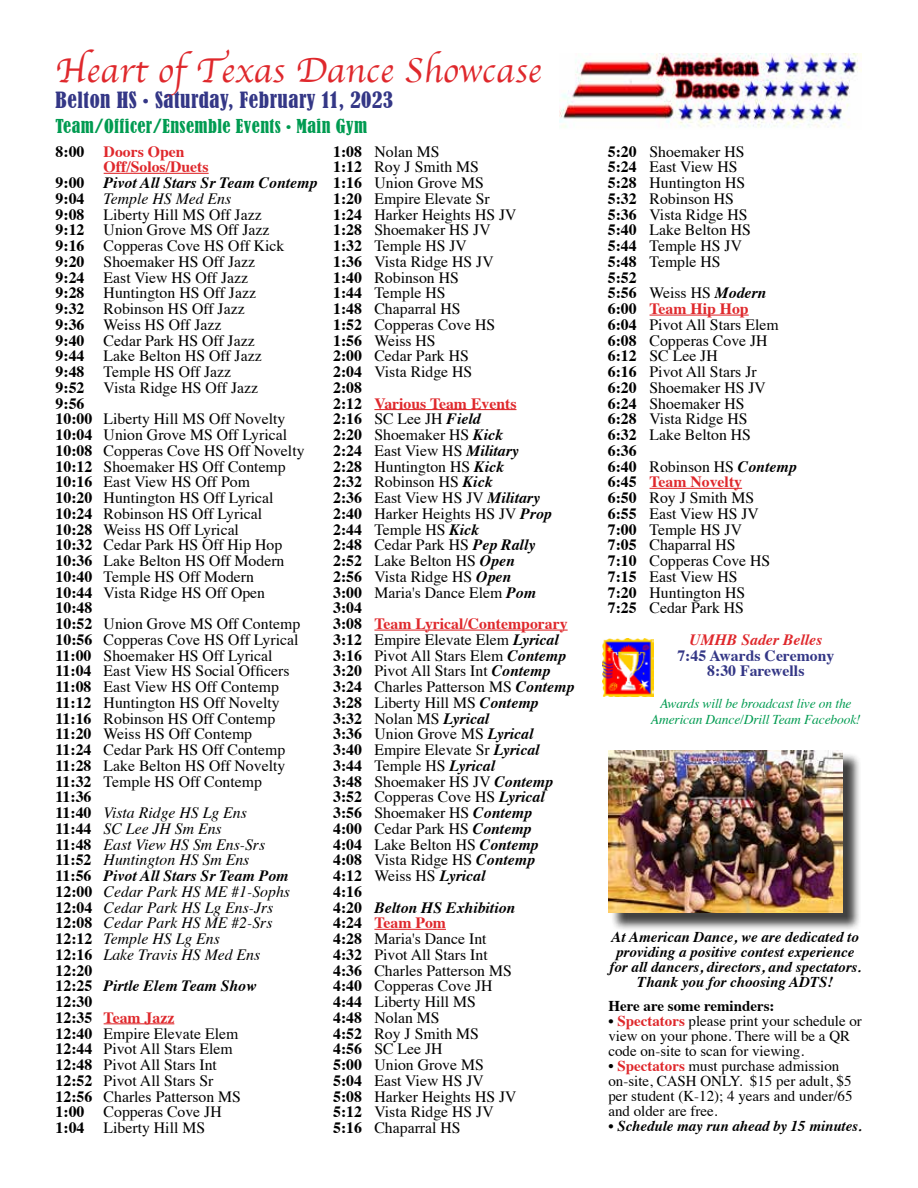
<style>
.page{position:relative;width:918px;height:1188px;background:#fff}
.page>*{position:absolute;margin:0;border:0;box-sizing:border-box;transform-origin:0 0}
.t1{font:36px "Apple Chancery";letter-spacing:.01em;color:#df282c}
.t2{font:condensed 21px "Bernard";letter-spacing:.025em;color:#343786}
.t3{font:condensed 18px "Bernard";letter-spacing:.025em;color:#009b51}
.t4{font:15.75px/15.8px "Times";color:#000}
.t5{font:700 15.75px/15.8px "Times";color:#000}
.t6{font:italic 15.75px/15.8px "Times";color:#000}
.t7{font:700 15.75px/15.8px "Times";color:#df282c}
.t8{font:italic 700 15.75px "Times";color:#000}
.t9{font:700 15.75px/15.8px "Times";color:#343786;text-align:center}
.t10{font:italic 700 15.75px "Times";color:#df282c}
.t11{font:15px/15px "Times";color:#000}
.t12{font:italic 700 15px/15px "Times";color:#000;text-align:center}
.t13{font:700 15px "Times";color:#000}
.t14{font:italic 13.5px/15.8px "Times";letter-spacing:-.01em;color:#009b51;text-align:center}
.s1{font-weight:700;color:#df282c}
.s2{font-weight:700;font-style:italic}
.s3{font-weight:400;color:#000}
.s4{font-style:italic;color:#000}
.s5{font-weight:700}
</style>
<div class="page">
<hr style="left:104px;top:173px;width:105px;height:1px;background:#df282c">
<hr style="left:104px;top:1023px;width:70px;height:1px;background:#df282c">
<hr style="left:374px;top:409px;width:143px;height:1px;background:#df282c">
<hr style="left:374px;top:630px;width:194px;height:1px;background:#df282c">
<hr style="left:374px;top:929px;width:72px;height:1px;background:#df282c">
<img style="left:559px;top:54px;width:303px;height:74px">
<hr style="left:650px;top:315px;width:99px;height:1px;background:#df282c">
<hr style="left:650px;top:488px;width:92px;height:1px;background:#df282c">
<img style="left:602px;top:638px;width:52px;height:59px">
<div style="left:611px;top:752px;width:250px;height:180px;background:#000;opacity:.75"></div>
<img style="left:608px;top:750px;width:235px;height:163px">
<h1 class="t1" style="left:56px;top:42px;width:487px">Heart of Texas Dance Showcase</h1>
<h2 class="t2" style="left:56px;top:87px;width:339px">Belton HS • Saturday, February 11, 2023</h2>
<p class="t3" style="left:56px;top:116px;width:313px">Team/Officer/Ensemble Events • Main Gym</p>
<p class="t5" style="left:56px;top:134px;width:30px;line-height:31.5px">8:00<br>9:00</p>
<p class="t5" style="left:56px;top:189px;width:38px">9:04<br>9:08<br>9:12<br>9:16<br>9:20<br>9:24<br>9:28<br>9:32<br>9:36<br>9:40<br>9:44<br>9:48<br>9:52<br>9:56<br>10:00<br>10:04<br>10:08<br>10:12<br>10:16<br>10:20<br>10:24<br>10:28<br>10:32<br>10:36<br>10:40<br>10:44<br>10:48<br>10:52<br>10:56<br>11:00<br>11:04<br>11:08<br>11:12<br>11:16<br>11:20<br>11:24<br>11:28<br>11:32<br>11:36<br>11:40<br>11:44<br>11:48<br>11:52<br>11:56<br>12:00<br>12:04<br>12:08<br>12:12<br>12:16<br>12:20<br>12:25<br>12:30<br>12:35<br>12:40<br>12:44<br>12:48<br>12:52<br>12:56<br>1:00<br>1:04</p>
<p class="t7" style="left:104px;top:142px;width:107px">Doors Open<br>Off/Solos/Duets</p>
<p class="t8" style="left:104px;top:168px;width:215px">Pivot All Stars Sr Team Contemp</p>
<p class="t6" style="left:104px;top:190px;width:129px">Temple HS Med Ens</p>
<p class="t4" style="left:104px;top:205px;width:182px">Liberty Hill MS Off Jazz<br>Union Grove MS Off Jazz<br>Copperas Cove HS Off Kick<br>Shoemaker HS Off Jazz<br>East View HS Off Jazz<br>Huntington HS Off Jazz<br>Robinson HS Off Jazz<br>Weiss HS Off Jazz<br>Cedar Park HS Off Jazz<br>Lake Belton HS Off Jazz<br>Temple HS Off Jazz<br>Vista Ridge HS Off Jazz</p>
<p class="t4" style="left:104px;top:410px;width:202px">Liberty Hill MS Off Novelty<br>Union Grove MS Off Lyrical<br>Copperas Cove HS Off Novelty<br>Shoemaker HS Off Contemp<br>East View HS Off Pom<br>Huntington HS Off Lyrical<br>Robinson HS Off Lyrical<br>Weiss HS Off Lyrical<br>Cedar Park HS Off Hip Hop<br>Lake Belton HS Off Modern<br>Temple HS Off Modern<br>Vista Ridge HS Off Open</p>
<p class="t4" style="left:104px;top:615px;width:198px">Union Grove MS Off Contemp<br>Copperas Cove HS Off Lyrical<br>Shoemaker HS Off Lyrical<br>East View HS Social Officers<br>East View HS Off Contemp<br>Huntington HS Off Novelty<br>Robinson HS Off Contemp<br>Weiss HS Off Contemp<br>Cedar Park HS Off Contemp<br>Lake Belton HS Off Novelty<br>Temple HS Off Contemp</p>
<p class="t6" style="left:104px;top:804px;width:163px">Vista Ridge HS Lg Ens<br>SC Lee JH Sm Ens<br>East View HS Sm Ens-Srs<br>Huntington HS Sm Ens</p>
<p class="t8" style="left:104px;top:861px;width:186px">Pivot All Stars Sr Team Pom</p>
<p class="t6" style="left:104px;top:883px;width:188px">Cedar Park HS ME #1-Sophs<br>Cedar Park HS Lg Ens-Jrs<br>Cedar Park HS ME #2-Srs<br>Temple HS Lg Ens<br>Lake Travis HS Med Ens</p>
<p class="t8" style="left:104px;top:971px;width:154px">Pirtle Elem Team Show</p>
<p class="t7" style="left:104px;top:1008px;width:72px">Team Jazz</p>
<p class="t4" style="left:104px;top:1024px;width:139px">Empire Elevate Elem<br>Pivot All Stars Elem<br>Pivot All Stars Int<br>Pivot All Stars Sr<br>Charles Patterson MS<br>Copperas Cove JH<br>Liberty Hill MS</p>
<p class="t5" style="left:333px;top:142px;width:30px;text-align:justify">1:08<br>1:12<br>1:16<br>1:20<br>1:24<br>1:28<br>1:32<br>1:36<br>1:40<br>1:44<br>1:48<br>1:52<br>1:56<br>2:00<br>2:04<br>2:08<br>2:12<br>2:16<br>2:20<br>2:24<br>2:28<br>2:32<br>2:36<br>2:40<br>2:44<br>2:48<br>2:52<br>2:56<br>3:00<br>3:04<br>3:08<br>3:12<br>3:16<br>3:20<br>3:24<br>3:28<br>3:32<br>3:36<br>3:40<br>3:44<br>3:48<br>3:52<br>3:56<br>4:00<br>4:04<br>4:08<br>4:12<br>4:16<br>4:20<br>4:24<br>4:28<br>4:32<br>4:36<br>4:40<br>4:44<br>4:48<br>4:52<br>4:56<br>5:00<br>5:04<br>5:08<br>5:12<br>5:16</p>
<p class="t4" style="left:374px;top:142px;width:144px">Nolan MS<br>Roy J Smith MS<br>Union Grove MS<br>Empire Elevate Sr<br>Harker Heights HS JV<br>Shoemaker HS JV<br>Temple HS JV<br>Vista Ridge HS JV<br>Robinson HS<br>Temple HS<br>Chaparral HS<br>Copperas Cove HS<br>Weiss HS<br>Cedar Park HS<br>Vista Ridge HS</p>
<p class="t4" style="left:374px;top:394px;width:179px"><span class="s1">Various Team Events<br></span>SC Lee JH <span class="s2">Field<br></span>Shoemaker HS <span class="s2">Kick<br></span>East View HS <span class="s2">Military<br></span>Huntington HS <span class="s2">Kick<br></span>Robinson HS <span class="s2">Kick<br></span>East View HS JV <span class="s2">Military<br></span>Harker Heights HS JV <span class="s2">Prop<br></span>Temple HS <span class="s2">Kick<br></span>Cedar Park HS <span class="s2">Pep Rally<br></span>Lake Belton HS <span class="s2">Open<br></span>Vista Ridge HS <span class="s2">Open<br></span>Maria's Dance Elem <span class="s2">Pom</span></p>
<p class="t4" style="left:374px;top:615px;width:201px"><span class="s1">Team Lyrical/Contemporary<br></span>Empire Elevate Elem <span class="s2">Lyrical<br></span>Pivot All Stars Elem <span class="s2">Contemp<br></span>Pivot All Stars Int <span class="s2">Contemp<br></span>Charles Patterson MS <span class="s2">Contemp<br></span>Liberty Hill MS <span class="s2">Contemp<br></span>Nolan MS <span class="s2">Lyrical<br></span>Union Grove MS <span class="s2">Lyrical<br></span>Empire Elevate Sr <span class="s2">Lyrical<br></span>Temple HS <span class="s2">Lyrical<br></span>Shoemaker HS JV <span class="s2">Contemp<br></span>Copperas Cove HS <span class="s2">Lyrical<br></span>Shoemaker HS <span class="s2">Contemp<br></span>Cedar Park HS <span class="s2">Contemp<br></span>Lake Belton HS <span class="s2">Contemp<br></span>Vista Ridge HS <span class="s2">Contemp<br></span>Weiss HS <span class="s2">Lyrical</span></p>
<p class="t8" style="left:374px;top:892px;width:142px">Belton HS Exhibition</p>
<p class="t7" style="left:374px;top:913px;width:73px">Team Pom</p>
<p class="t4" style="left:374px;top:930px;width:144px">Maria's Dance Int<br>Pivot All Stars Int<br>Charles Patterson MS<br>Copperas Cove JH<br>Liberty Hill MS<br>Nolan MS<br>Roy J Smith MS<br>SC Lee JH<br>Union Grove MS<br>East View HS JV<br>Harker Heights HS JV<br>Vista Ridge HS JV<br>Chaparral HS</p>
<p class="t5" style="left:608px;top:142px;width:30px;text-align:justify">5:20<br>5:24<br>5:28<br>5:32<br>5:36<br>5:40<br>5:44<br>5:48<br>5:52<br>5:56<br>6:00<br>6:04<br>6:08<br>6:12<br>6:16<br>6:20<br>6:24<br>6:28<br>6:32<br>6:36<br>6:40<br>6:45<br>6:50<br>6:55<br>7:00<br>7:05<br>7:10<br>7:15<br>7:20<br>7:25</p>
<p class="t4" style="left:650px;top:142px;width:103px">Shoemaker HS<br>East View HS<br>Huntington HS<br>Robinson HS<br>Vista Ridge HS<br>Lake Belton HS<br>Temple HS JV<br>Temple HS</p>
<p class="t7" style="left:650px;top:283px;width:118px"><span class="s3">Weiss HS</span> <span class="s4">Modern<br></span>Team Hip Hop</p>
<p class="t4" style="left:650px;top:315px;width:131px">Pivot All Stars Elem<br>Copperas Cove JH<br>SC Lee JH<br>Pivot All Stars Jr<br>Shoemaker HS JV<br>Shoemaker HS<br>Vista Ridge HS<br>Lake Belton HS</p>
<p class="t7" style="left:650px;top:457px;width:149px"><span class="s3">Robinson HS</span> <span class="s4">Contemp<br></span>Team Novelty</p>
<p class="t4" style="left:650px;top:489px;width:122px">Roy J Smith MS<br>East View HS JV<br>Temple HS JV<br>Chaparral HS<br>Copperas Cove HS<br>East View HS<br>Huntington HS<br>Cedar Park HS</p>
<p class="t10" style="left:689px;top:625px;width:135px">UMHB Sader Belles</p>
<p class="t9" style="left:677px;top:646px;width:158px">7:45 Awards Ceremony<br>8:30 Farewells</p>
<p class="t14" style="left:651px;top:695px;width:211px">Awards will be broadcast live on the<br>American Dance/Drill Team Facebook!</p>
<p class="t12" style="left:609px;top:928px;width:253px">At American Dance, we are dedicated to providing a positive contest experience for all dancers, directors, and spectators.<br>Thank you for choosing ADTS!</p>
<p class="t13" style="left:608px;top:992px;width:168px">Here are some reminders:</p>
<p class="t11" style="left:608px;top:1012px;width:255px"><span class="s5">•</span> <span class="s1">Spectators</span> please print your schedule or view on your phone. There will be a QR code on-site to scan for viewing.</p>
<p class="t11" style="left:608px;top:1057px;width:246px">• <span class="s1">Spectators</span> must purchase admission on-site, CASH ONLY. $15 per adult, $5 per student (K-12); 4 years and under/65 and older are free.</p>
<p class="t12" style="left:608px;top:1117px;width:255px">• Schedule may run ahead by 15 minutes.</p>
</div>
